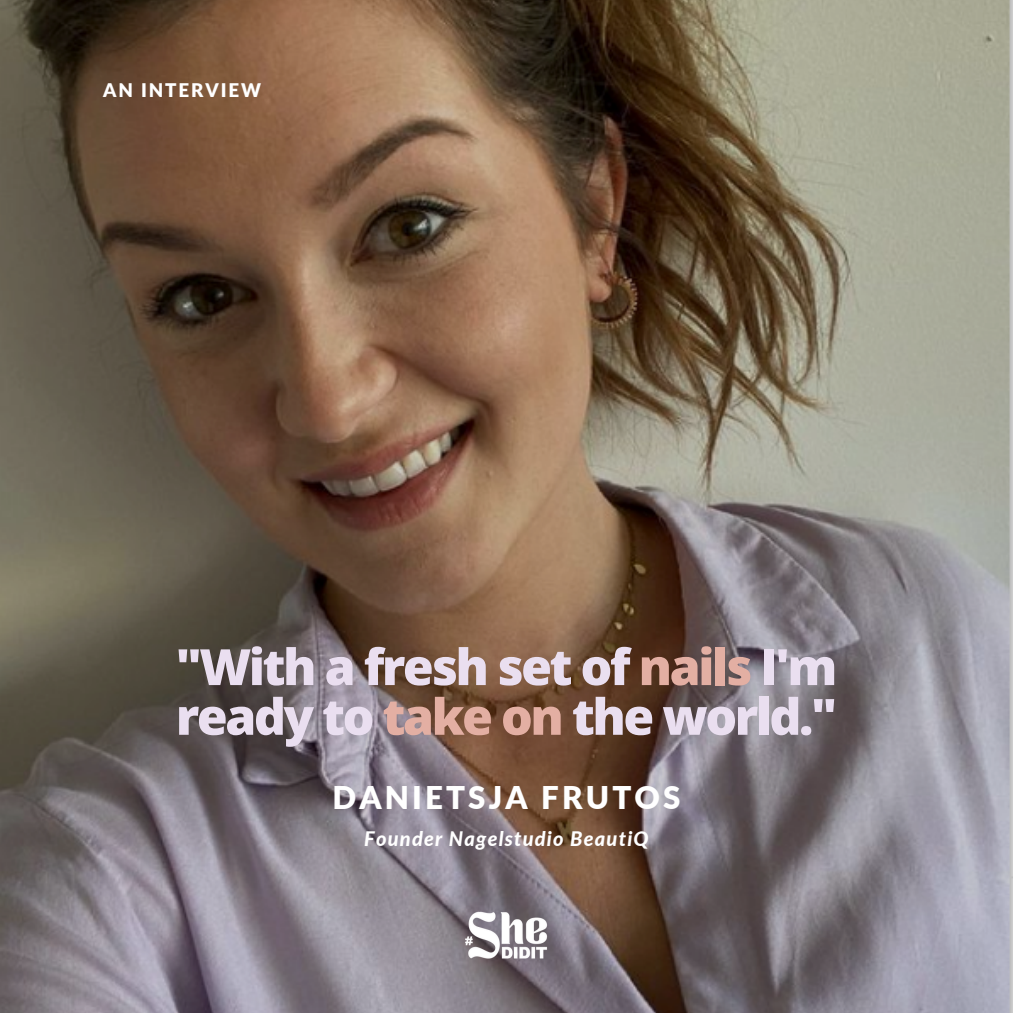
<style>
.page{position:relative;width:1013px;height:1013px;background:#fff}
.page>*{position:absolute;margin:0;border:0;box-sizing:border-box;transform-origin:0 0}
.t1{font:800 50px/49.8px "Open Sans";letter-spacing:-.05em;color:#eadff0}
.t2{font:900 31.25px "Lato";letter-spacing:.1em;color:#fff}
.t3{font:italic 800 20px "Lato";letter-spacing:.06em;color:#fff}
.t4{font:900 18.75px "Lato";letter-spacing:.1em;color:#fff}
.s1{color:#e3afa3}
</style>
<div class="page">
<img style="left:0;top:0;width:1012px;height:1012px">
<img style="left:462px;top:911px;width:88px;height:47px">
<p class="t4" style="left:103px;top:78px;width:159px">AN INTERVIEW</p>
<p class="t1" style="left:176px;top:640px;width:663px">"With a fresh set of <span class="s1">nails</span> I'm ready to <span class="s1">take on</span> the world."</p>
<p class="t2" style="left:332px;top:777px;width:349px">DANIETSJA FRUTOS</p>
<p class="t3" style="left:364px;top:825px;width:286px">Founder Nagelstudio BeautiQ</p>
</div>
